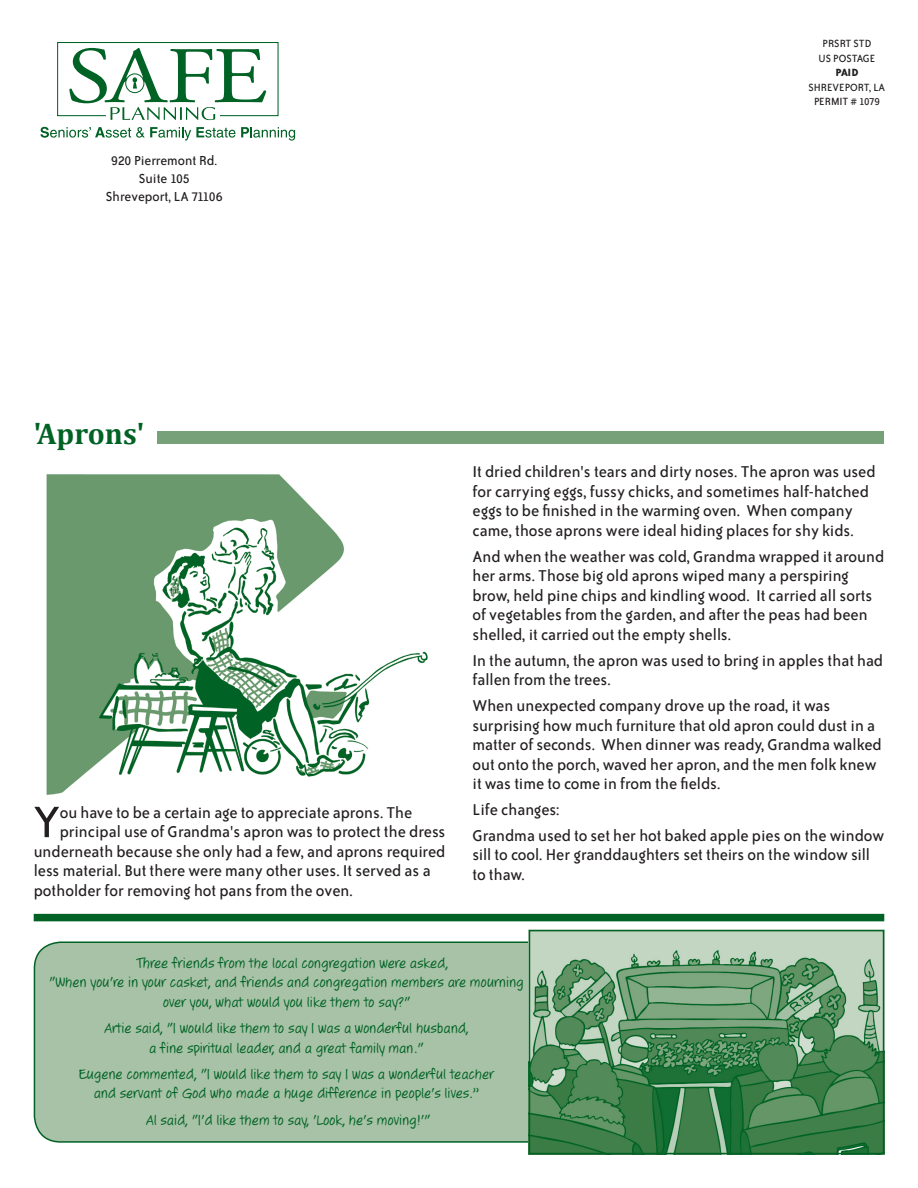
<style>
.page{position:relative;width:918px;height:1188px;background:#fff}
.page>*{position:absolute;margin:0;border:0;box-sizing:border-box;transform-origin:0 0}
.t1{font:50.4px "Bailey Sans ITC";color:#231f20}
.t2{font:700 30px "Cambria";color:#006224}
.t3{font:18px/19.5px "Bailey Sans ITC";color:#231f20}
.t4{font:16.5px/19.5px "Jotting";color:#006224;text-align:center}
.t5{font:15px/18px "Bailey Sans ITC";color:#231f20;text-align:center}
.t6{font:12px/14.4px "Bailey Sans ITC";color:#231f20;text-align:center}
.t7{font:700 12px "Bailey Sans ITC";color:#231f20}
</style>
<div class="page">
<div style="left:33px;top:941px;width:496px;height:202px;background:#a7c2a6"></div>
<div style="left:57px;top:42px;width:222px;height:74px;border:1px solid #006224"></div>
<svg style="left:69px;top:48px;width:197px;height:72px"></svg>
<svg style="left:40px;top:127px;width:195px;height:13px"></svg>
<svg style="left:241px;top:127px;width:54px;height:14px"></svg>
<div style="left:158px;top:431px;width:726px;height:13px;background:#77a279"></div>
<div style="left:34px;top:914px;width:850px;height:7px;background:#006224"></div>
<img style="left:46px;top:474px;width:382px;height:321px">
<img style="left:532px;top:933px;width:349px;height:218px">
<div style="left:529px;top:930px;width:355px;height:224px;border:2px solid #006224"></div>
<p class="t5" style="left:106px;top:152px;width:118px">920 Pierremont Rd.<br>Suite 105<br>Shreveport, LA 71106</p>
<p class="t6" style="left:819px;top:37px;width:58px">PRSRT STD<br>US POSTAGE</p>
<p class="t7" style="left:836px;top:66px;width:24px">PAID</p>
<p class="t6" style="left:809px;top:80px;width:78px">SHREVEPORT, LA<br>PERMIT # 1079</p>
<h2 class="t2" style="left:34px;top:415px;width:112px">'Aprons'</h2>
<h1 class="t1" style="left:34px;top:795px;width:28px">Y</h1>
<p class="t3" style="left:60px;top:803px;width:354px">ou have to be a certain age to appreciate aprons. The</p>
<p class="t3" style="left:60px;top:822px;width:387px">principal use of Grandma's apron was to protect the dress</p>
<p class="t3" style="left:34px;top:842px;width:413px">underneath because she only had a few, and aprons required</p>
<p class="t3" style="left:34px;top:861px;width:399px">less material. But there were many other uses. It served as a</p>
<p class="t3" style="left:34px;top:881px;width:321px">potholder for removing hot pans from the oven.</p>
<p class="t3" style="left:472px;top:462px;width:405px">It dried children's tears and dirty noses. The apron was used for carrying eggs, fussy chicks, and sometimes half-hatched eggs to be finished in the warming oven. When company came, those aprons were ideal hiding places for shy kids.</p>
<p class="t3" style="left:472px;top:547px;width:413px">And when the weather was cold, Grandma wrapped it around her arms. Those big old aprons wiped many a perspiring brow, held pine chips and kindling wood. It carried all sorts of vegetables from the garden, and after the peas had been shelled, it carried out the empty shells.</p>
<p class="t3" style="left:472px;top:651px;width:412px">In the autumn, the apron was used to bring in apples that had fallen from the trees.</p>
<p class="t3" style="left:472px;top:696px;width:411px">When unexpected company drove up the road, it was surprising how much furniture that old apron could dust in a matter of seconds. When dinner was ready, Grandma walked out onto the porch, waved her apron, and the men folk knew it was time to come in from the fields.</p>
<p class="t3" style="left:472px;top:797px;width:413px;line-height:26px">Life changes:<br>Grandma used to set her hot baked apple pies on the window</p>
<p class="t3" style="left:472px;top:846px;width:399px">sill to cool. Her granddaughters set theirs on the window sill to thaw.</p>
<p class="t4" style="left:137px;top:954px;width:313px">Three friends from the local congregation were asked,</p>
<p class="t4" style="left:49px;top:973px;width:476px">"When you're in your casket, and friends and congregation members are mourning</p>
<p class="t4" style="left:163px;top:993px;width:249px">over you, what would you like them to say?"</p>
<p class="t4" style="left:104px;top:1019px;width:366px">Artie said, "I would like them to say I was a wonderful husband, a fine spiritual leader, and a great family man."</p>
<p class="t4" style="left:79px;top:1065px;width:416px">Eugene commented, "I would like them to say I was a wonderful teacher and servant of God who made a huge difference in people's lives.”</p>
<p class="t4" style="left:146px;top:1111px;width:286px">Al said, "I'd like them to say, 'Look, he's moving!'"</p>
</div>
